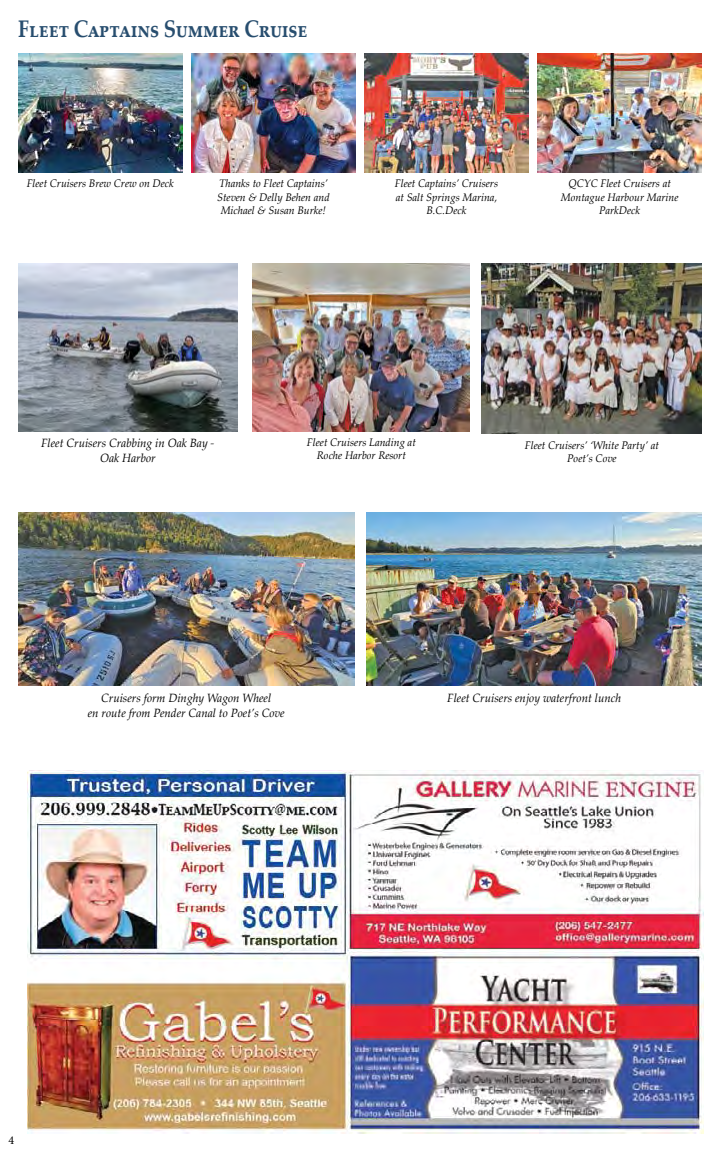
<style>
.page{position:relative;width:720px;height:1152px;background:#fff}
.page>*{position:absolute;margin:0;border:0;box-sizing:border-box;transform-origin:0 0}
.t1{font:700 24px "Palatino Linotype";letter-spacing:-.01em;color:#284e6f;scale:.84 1}
.t2{font:italic 12px/14.4px "Palatino Linotype";color:#000;text-align:center;scale:.96 1}
.t3{font:12px "Minion Pro";color:#000}
.t4{font:italic 11px/13.2px "Palatino Linotype";color:#000;text-align:center;scale:.96 1}
</style>
<div class="page">
<img style="left:18px;top:513px;width:337px;height:173px">
<img style="left:367px;top:513px;width:335px;height:173px">
<img style="left:18px;top:264px;width:220px;height:167px">
<img style="left:253px;top:264px;width:217px;height:167px">
<img style="left:482px;top:264px;width:220px;height:170px">
<img style="left:27px;top:770px;width:677px;height:364px">
<img style="left:18px;top:53px;width:165px;height:120px">
<img style="left:364px;top:53px;width:165px;height:120px">
<img style="left:191px;top:53px;width:165px;height:120px">
<img style="left:537px;top:53px;width:165px;height:120px">
<h1 class="t1" style="left:18px;top:12px;width:346px">Fleet Captains Summer Cruise</h1>
<p class="t4" style="left:217px;top:177px;width:119px">Thanks to Fleet Captains’<br>Steven &amp; Delly Behen and<br>Michael &amp; Susan Burke!</p>
<p class="t4" style="left:561px;top:177px;width:124px">QCYC Fleet Cruisers at<br>Montague Harbour Marine<br>ParkDeck</p>
<p class="t4" style="left:27px;top:177px;width:155px">Fleet Cruisers Brew Crew on Deck</p>
<p class="t4" style="left:395px;top:177px;width:109px">Fleet Captains’ Cruisers at Salt Springs Marina,<br>B.C.Deck</p>
<p class="t2" style="left:41px;top:435px;width:182px">Fleet Cruisers Crabbing in Oak Bay -<br>Oak Harbor</p>
<p class="t4" style="left:307px;top:435px;width:115px">Fleet Cruisers Landing at<br>Roche Harbor Resort</p>
<p class="t4" style="left:525px;top:438px;width:141px">Fleet Cruisers’ ‘White Party’ at<br>Poet’s Cove</p>
<p class="t2" style="left:88px;top:690px;width:207px">Cruisers form Dinghy Wagon Wheel<br>en route from Pender Canal to Poet’s Cove</p>
<p class="t2" style="left:447px;top:690px;width:183px">Fleet Cruisers enjoy waterfront lunch</p>
<p class="t3" style="left:9px;top:1132px;width:7px">4</p>
</div>
